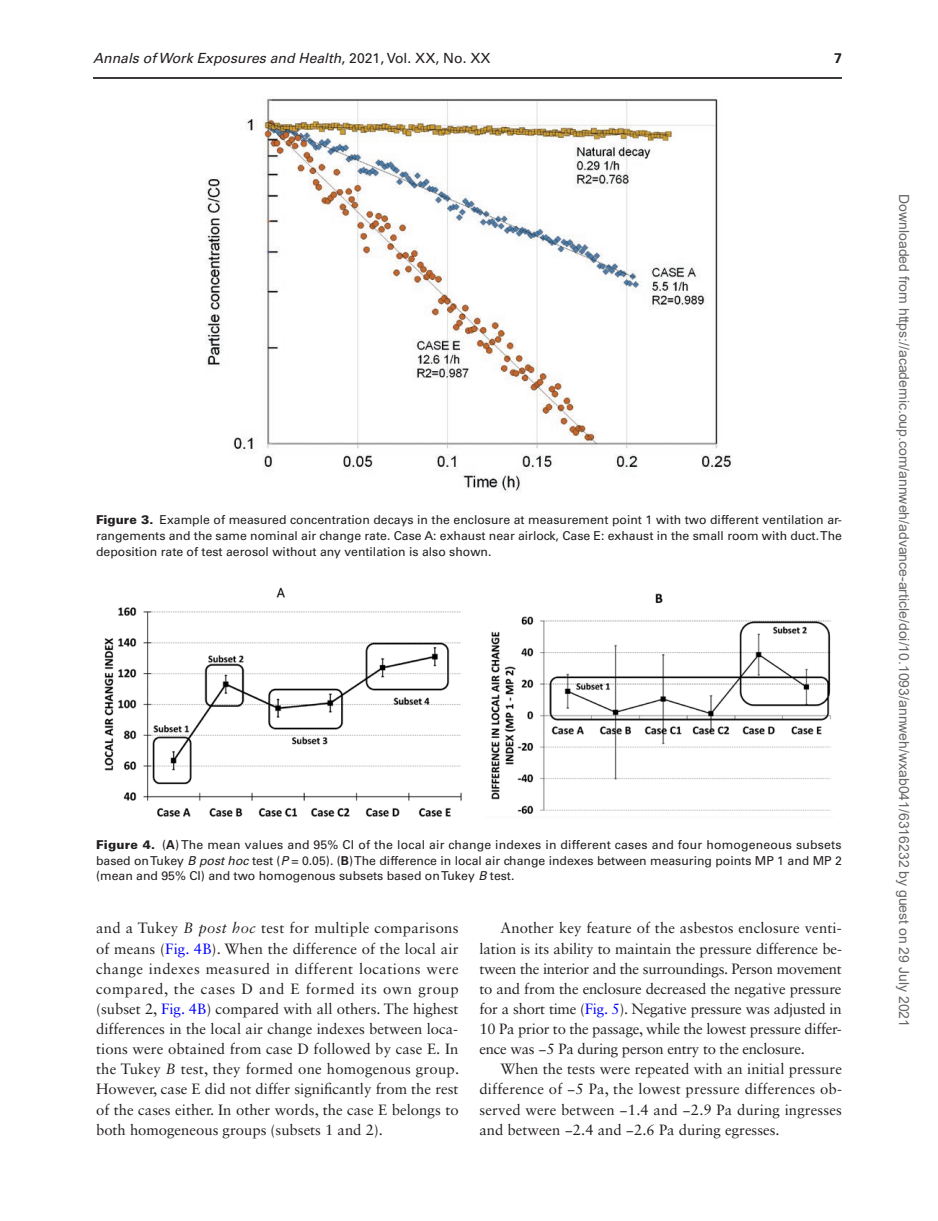
<style>
.page{position:relative;width:938px;height:1221px;background:#fff}
.page>*{position:absolute;margin:0;border:0;box-sizing:border-box;transform-origin:0 0}
.t1{font:14.88px/20.1px "Sabon LT Std";color:#231f20;text-align:justify}
.t2{font:14px "Arial";color:#666}
.t3{font:italic 14px "Univers LT Std";color:#231f20}
.t4{font:700 14px "Univers LT Std";color:#231f20}
.t5{font:12.25px/15.8px "Univers LT Std";color:#231f20;text-align:justify}
.s1{font-style:normal}
.s2{font-weight:900}
.s3{font-weight:700}
.s4{font-style:italic}
.s5{color:#00f}
</style>
<div class="page">
<img style="left:205px;top:96px;width:527px;height:395px">
<img style="left:104px;top:587px;width:727px;height:230px">
<hr style="left:93px;top:77px;width:749px;height:2px;background:#231f20">
<p class="t3" style="left:93px;top:50px;width:399px">Annals of Work Exposures and Health<span class="s1">, 2021, Vol. XX, No. XX</span></p>
<p class="t4" style="left:834px;top:50px;width:9px">7</p>
<p class="t5" style="left:96px;top:512px;width:747px"><span class="s2">Figure 3.</span> Example of measured concentration decays in the enclosure at measurement point 1 with two different ventilation ar&shy;rangements and the same nominal air change rate. Case A: exhaust near airlock, Case E: exhaust in the small room with duct. The deposition rate of test aerosol without any ventilation is also shown.</p>
<p class="t5" style="left:96px;top:836px;width:747px"><span class="s2">Figure 4.</span> (<span class="s3">A</span>) The mean values and 95% CI of the local air change indexes in different cases and four homogeneous subsets based on Tukey <span class="s4">B post hoc</span> test (<span class="s4">P</span> = 0.05). (<span class="s3">B</span>) The difference in local air change indexes between measuring points MP 1 and MP 2 (mean and 95% CI) and two homogenous subsets based on Tukey <span class="s4">B</span> test.</p>
<p class="t1" style="left:96px;top:917px;width:364px">and a Tukey <span class="s4">B post hoc</span> test for multiple comparisons of means (<span class="s5">Fig. 4B</span>). When the difference of the local air change indexes measured in different locations were compared, the cases D and E formed its own group (subset 2, <span class="s5">Fig. 4B</span>) compared with all others. The highest differences in the local air change indexes between loca&shy;tions were obtained from case D followed by case E. In the Tukey <span class="s4">B</span> test, they formed one homogenous group.<br>However, case E did not differ significantly from the rest of the cases either. In other words, the case E belongs to both homogeneous groups (subsets 1 and 2).</p>
<p class="t1" style="left:479px;top:917px;width:364px;text-indent:21px">Another key feature of the asbestos enclosure venti&shy;lation is its ability to maintain the pressure difference be&shy;tween the interior and the surroundings. Person movement to and from the enclosure decreased the negative pressure for a short time (<span class="s5">Fig. 5</span>). Negative pressure was adjusted in 10 Pa prior to the passage, while the lowest pressure differ&shy;ence was −5 Pa during person entry to the enclosure.</p>
<p class="t1" style="left:479px;top:1058px;width:364px;text-indent:21px">When the tests were repeated with an initial pressure difference of −5 Pa, the lowest pressure differences ob&shy;served were between −1.4 and −2.9 Pa during ingresses and between −2.4 and −2.6 Pa during egresses.</p>
<p class="t2" style="left:909px;top:194px;width:834px;rotate:90deg">Downloaded from https://academic.oup.com/annweh/advance-article/doi/10.1093/annweh/wxab041/6316232 by guest on 29 July 2021</p>
</div>
